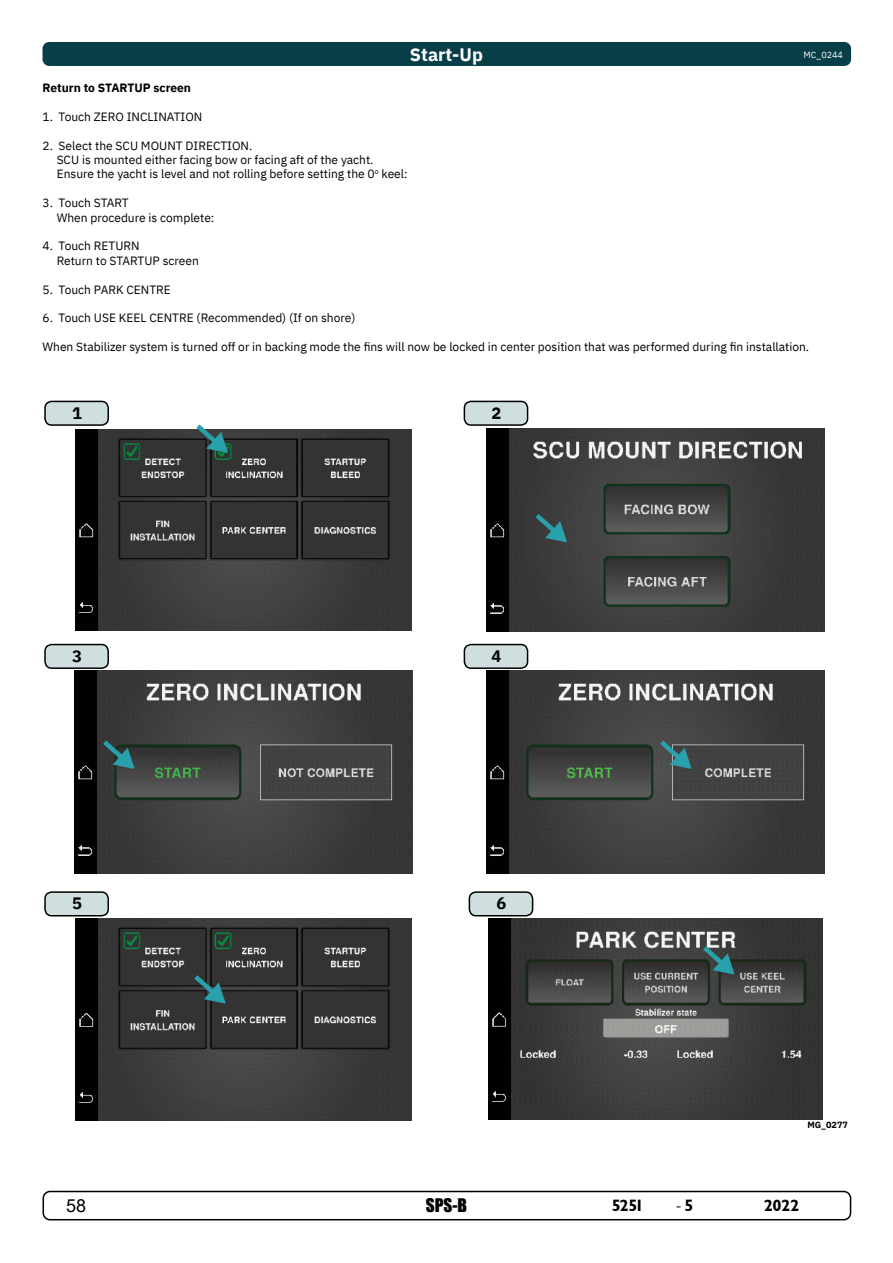
<style>
.page{position:relative;width:893px;height:1263px;background:#fff}
.page>*{position:absolute;margin:0;border:0;box-sizing:border-box;transform-origin:0 0}
.t1{font:700 18px "IBM Plex Sans";color:#fff}
.t2{font:18px "Arial";color:#000}
.t3{font:18px "Minion Pro";color:#000}
.t4{font:17.25px "Impact";color:#000}
.t5{font:16.5px "Garrison Sans BOLD";letter-spacing:-.03em;color:#000}
.t6{font:700 16.5px "IBM Plex Sans";color:#000}
.t7{font:12px/14.4px "IBM Plex Sans";color:#000}
.t8{font:700 12px "IBM Plex Sans";color:#000}
.t9{font:9px "IBM Plex Sans";color:#fff}
.t10{font:700 9px "IBM Plex Sans";color:#000}
.s1{font-family:"Garrison Sans BOLD";font-size:16.5px}
</style>
<div class="page">
<div style="left:43px;top:1191px;width:808px;height:29px;border:2px solid #000;border-radius:7px"></div>
<div style="left:43px;top:42px;width:808px;height:24px;background:#083e48;border-radius:7px"></div>
<img style="left:76px;top:429px;width:335px;height:201px">
<img style="left:76px;top:919px;width:335px;height:201px">
<img style="left:487px;top:429px;width:337px;height:202px">
<img style="left:75px;top:671px;width:337px;height:202px">
<img style="left:487px;top:671px;width:337px;height:202px">
<div style="left:45px;top:401px;width:63px;height:24px;background:#cfdfdf;border-radius:7px"></div>
<div style="left:44px;top:401px;width:65px;height:25px;border:2px solid #000;border-radius:7px"></div>
<div style="left:464px;top:401px;width:64px;height:24px;background:#cfdfdf;border-radius:7px"></div>
<div style="left:464px;top:401px;width:64px;height:25px;border:2px solid #000;border-radius:7px"></div>
<div style="left:45px;top:644px;width:63px;height:24px;background:#cfdfdf;border-radius:7px"></div>
<div style="left:44px;top:644px;width:65px;height:25px;border:2px solid #000;border-radius:7px"></div>
<div style="left:464px;top:644px;width:64px;height:24px;background:#cfdfdf;border-radius:7px"></div>
<div style="left:464px;top:644px;width:64px;height:25px;border:2px solid #000;border-radius:7px"></div>
<div style="left:45px;top:892px;width:63px;height:24px;background:#cfdfdf;border-radius:7px"></div>
<div style="left:44px;top:891px;width:65px;height:25px;border:2px solid #000;border-radius:7px"></div>
<div style="left:469px;top:892px;width:64px;height:24px;background:#cfdfdf;border-radius:7px"></div>
<div style="left:469px;top:891px;width:64px;height:25px;border:2px solid #000;border-radius:7px"></div>
<svg style="left:192px;top:424px;width:36px;height:29px"></svg>
<svg style="left:531px;top:509px;width:36px;height:33px"></svg>
<svg style="left:98px;top:736px;width:37px;height:33px"></svg>
<svg style="left:655px;top:736px;width:37px;height:33px"></svg>
<svg style="left:189px;top:970px;width:37px;height:34px"></svg>
<img style="left:488px;top:918px;width:335px;height:201px">
<svg style="left:698px;top:941px;width:37px;height:34px"></svg>
<p class="t1" style="left:410px;top:40px;width:75px">Start-Up</p>
<p class="t9" style="left:803px;top:48px;width:41px">MC_0244</p>
<p class="t8" style="left:43px;top:78px;width:150px">Return to STARTUP screen</p>
<p class="t7" style="left:43px;top:108px;width:161px">1. Touch ZERO INCLINATION</p>
<p class="t7" style="left:57px;top:137px;width:352px;text-indent:-14px">2. Select the SCU MOUNT DIRECTION.<br>SCU is mounted either facing bow or facing aft of the yacht.<br>Ensure the yacht is level and not rolling before setting the 0<sup>o</sup> keel:</p>
<p class="t7" style="left:57px;top:195px;width:159px;text-indent:-14px">3. Touch START<br>When procedure is complete:</p>
<p class="t7" style="left:57px;top:238px;width:144px;text-indent:-14px">4. Touch RETURN<br>Return to STARTUP screen</p>
<p class="t7" style="left:43px;top:281px;width:130px">5. Touch PARK CENTRE</p>
<p class="t7" style="left:43px;top:310px;width:314px">6. Touch USE KEEL CENTRE (Recommended) (If on shore)</p>
<p class="t7" style="left:43px;top:339px;width:768px">When Stabilizer system is turned off or in backing mode the fins will now be locked in center position that was performed during fin installation.</p>
<p class="t6" style="left:72px;top:400px;width:11px">1</p>
<p class="t6" style="left:491px;top:400px;width:11px">2</p>
<p class="t6" style="left:72px;top:643px;width:11px">3</p>
<p class="t6" style="left:491px;top:643px;width:11px">4</p>
<p class="t6" style="left:72px;top:890px;width:11px">5</p>
<p class="t6" style="left:496px;top:890px;width:11px">6</p>
<p class="t10" style="left:807px;top:1118px;width:42px">MG_0277</p>
<h1 class="t2" style="left:66px;top:1193px;width:22px">58</h1>
<h2 class="t4" style="left:426px;top:1192px;width:43px">SPS-B</h2>
<h3 class="t5" style="left:612px;top:1196px;width:34px">5251</h3>
<h1 class="t3" style="left:675px;top:1193px;width:20px">-<span class="s1">5</span></h1>
<h3 class="t5" style="left:764px;top:1196px;width:37px">2022</h3>
</div>
